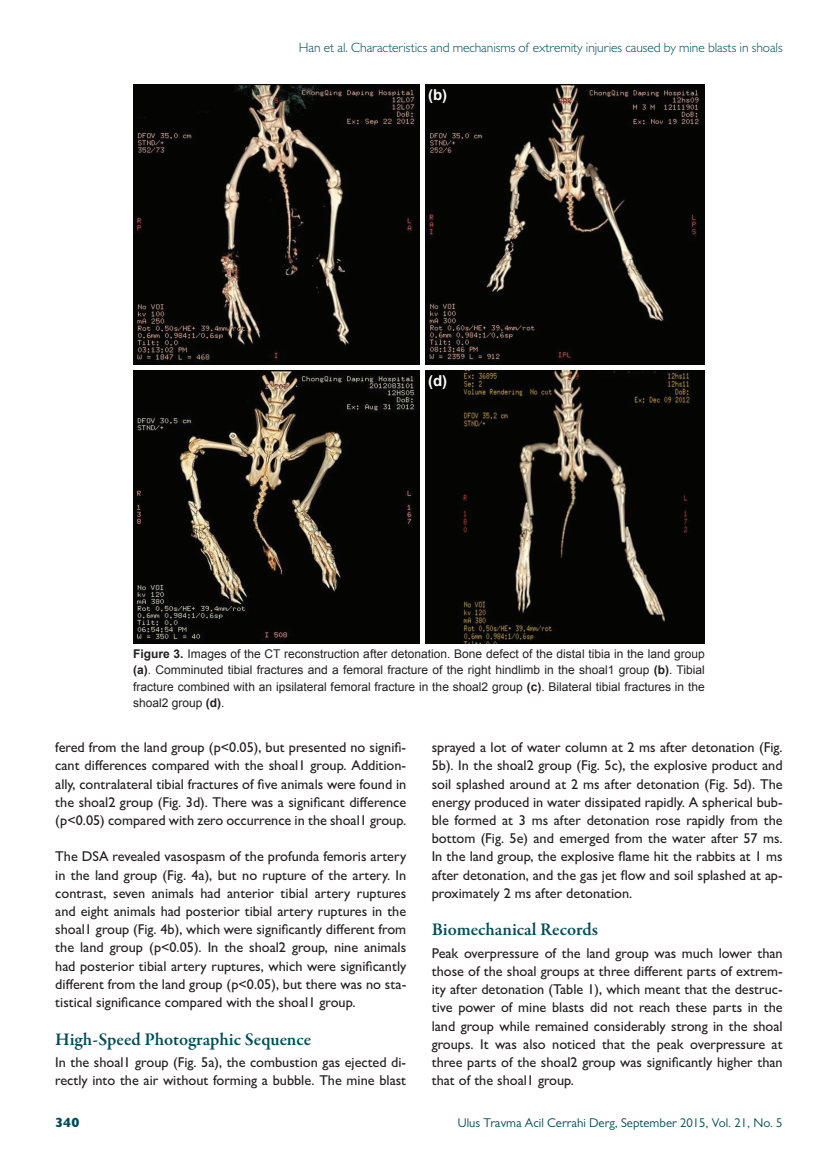
<style>
.page{position:relative;width:838px;height:1170px;background:#fff}
.page>*{position:absolute;margin:0;border:0;box-sizing:border-box;transform-origin:0 0}
.t1{font:600 18px "Garamond Premr Pro";color:#004e59}
.t2{font:700 15px "Arial";color:#fff}
.t3{font:500 14.25px/18.1px "Gill Sans MT Pro";color:#231f20;text-align:justify}
.t4{font:300 13.5px "Gill Sans MT Pro";letter-spacing:-.005em;color:#004e59}
.t5{font:800 13.5px "Gill Sans MT Pro";color:#004e59}
.t6{font:12.75px "Gill Sans MT Pro";color:#004e59}
.t7{font:12px/16.5px "Arial";color:#231f20;text-align:justify}
.s1{font-weight:700}
</style>
<div class="page">
<img style="left:133px;top:85px;width:286px;height:279px">
<img style="left:425px;top:85px;width:280px;height:279px">
<img style="left:133px;top:370px;width:286px;height:273px">
<img style="left:425px;top:370px;width:279px;height:273px">
<p class="t4" style="left:299px;top:39px;width:485px">Han et al. Characteristics and mechanisms of extremity injuries caused by mine blasts in shoals</p>
<p class="t2" style="left:428px;top:87px;width:21px">(b)</p>
<p class="t2" style="left:428px;top:372px;width:21px">(d)</p>
<p class="t7" style="left:133px;top:645px;width:573px"><span class="s1">Figure 3.</span> Images of the CT reconstruction after detonation. Bone defect of the distal tibia in the land group <span class="s1">(a)</span>. Comminuted tibial fractures and a femoral fracture of the right hindlimb in the shoal1 group <span class="s1">(b)</span>. Tibial fracture combined with an ipsilateral femoral fracture in the shoal2 group <span class="s1">(c)</span>. Bilateral tibial fractures in the shoal2 group <span class="s1">(d)</span>.</p>
<p class="t3" style="left:55px;top:738px;width:352px">fered from the land group (p&lt;0.05), but presented no signifi&shy;cant differences compared with the shoal1 group. Addition&shy;ally, contralateral tibial fractures of five animals were found in the shoal2 group (Fig. 3d). There was a significant difference (p&lt;0.05) compared with zero occurrence in the shoal1 group.</p>
<p class="t3" style="left:55px;top:847px;width:352px">The DSA revealed vasospasm of the profunda femoris artery in the land group (Fig. 4a), but no rupture of the artery. In contrast, seven animals had anterior tibial artery ruptures and eight animals had posterior tibial artery ruptures in the shoal1 group (Fig. 4b), which were significantly different from the land group (p&lt;0.05). In the shoal2 group, nine animals had posterior tibial artery ruptures, which were significantly different from the land group (p&lt;0.05), but there was no sta&shy;tistical significance compared with the shoal1 group.</p>
<p class="t1" style="left:55px;top:1027px;width:258px">High-Speed Photographic Sequence</p>
<p class="t3" style="left:55px;top:1052px;width:352px">In the shoal1 group (Fig. 5a), the combustion gas ejected di&shy;rectly into the air without forming a bubble. The mine blast</p>
<p class="t3" style="left:432px;top:738px;width:352px">sprayed a lot of water column at 2 ms after detonation (Fig.<br>5b). In the shoal2 group (Fig. 5c), the explosive product and soil splashed around at 2 ms after detonation (Fig. 5d). The energy produced in water dissipated rapidly. A spherical bub&shy;ble formed at 3 ms after detonation rose rapidly from the bottom (Fig. 5e) and emerged from the water after 57 ms.<br>In the land group, the explosive flame hit the rabbits at 1 ms after detonation, and the gas jet flow and soil splashed at ap&shy;proximately 2 ms after detonation.</p>
<p class="t1" style="left:432px;top:918px;width:168px">Biomechanical Records</p>
<p class="t3" style="left:432px;top:943px;width:352px">Peak overpressure of the land group was much lower than those of the shoal groups at three different parts of extrem&shy;ity after detonation (Table 1), which meant that the destruc&shy;tive power of mine blasts did not reach these parts in the land group while remained considerably strong in the shoal groups. It was also noticed that the peak overpressure at three parts of the shoal2 group was significantly higher than that of the shoal1 group.</p>
<p class="t5" style="left:55px;top:1114px;width:26px">340</p>
<p class="t6" style="left:458px;top:1115px;width:326px">Ulus Travma Acil Cerrahi Derg, September 2015, Vol. 21, No. 5</p>
</div>
